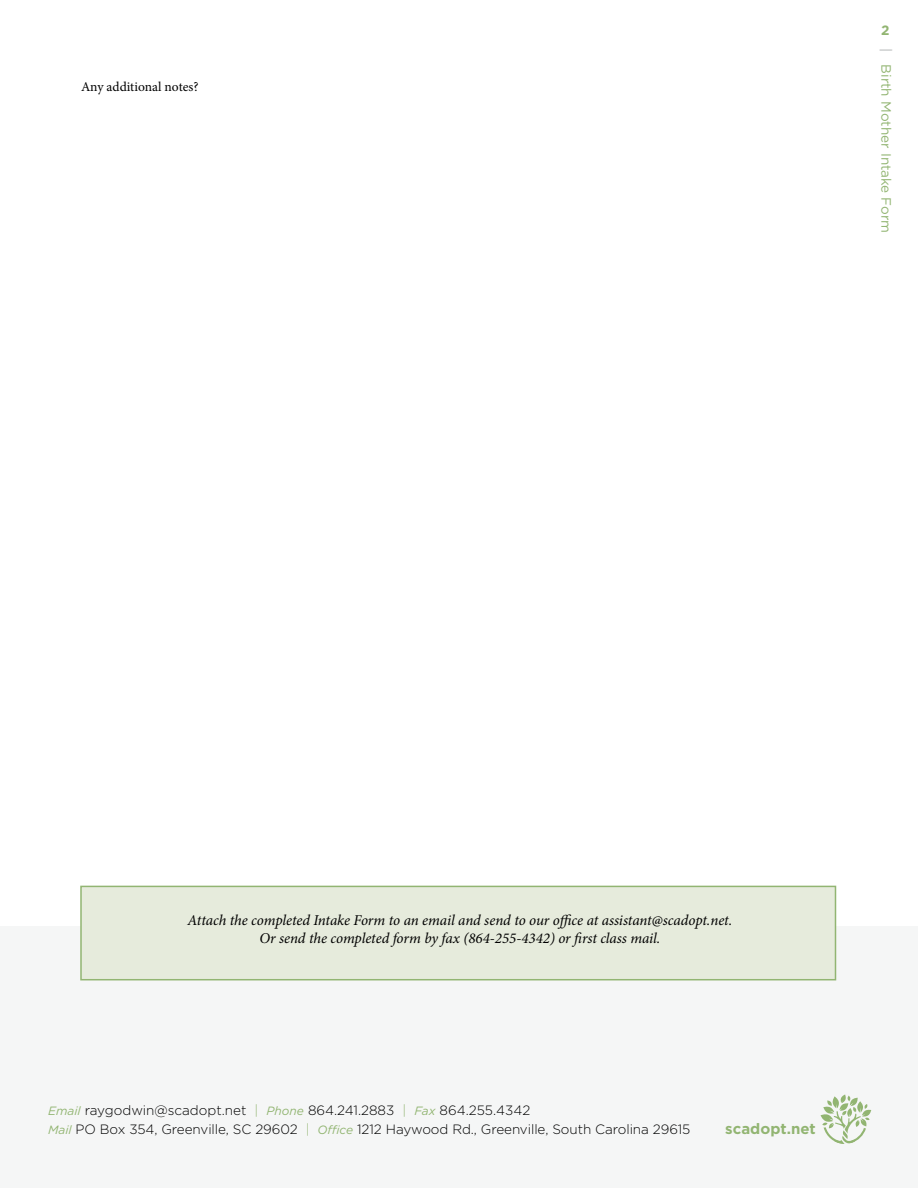
<style>
.page{position:relative;width:918px;height:1188px;background:#fff}
.page>*{position:absolute;margin:0;border:0;box-sizing:border-box;transform-origin:0 0}
.t1{font:italic 15px/18px "Minion Pro";letter-spacing:-.005em;color:#000;text-align:center}
.t2{font:700 15px "Gotham";color:#92b572}
.t3{font:300 13.5px/18.9px "Gotham";letter-spacing:-.005em;color:#000}
.t4{font:13.5px "Gotham";color:#92b572}
.t5{font:13.5px "Minion Pro";letter-spacing:-.005em;color:#000}
.t6{font:700 13.5px "Gotham";color:#92b572}
.s1{color:#afb2b3}
.s2{font-weight:400;font-style:italic;font-size:12px;color:#92b572}
.s3{color:#92b572}
</style>
<div class="page">
<div style="left:1px;top:927px;width:917px;height:261px;background:#f5f6f6"></div>
<div style="left:80px;top:886px;width:756px;height:94px;background:#e6ebdc;border:2px solid #92b572"></div>
<svg style="left:821px;top:1095px;width:50px;height:49px"></svg>
<p class="t5" style="left:81px;top:77px;width:119px">Any additional notes?</p>
<p class="t6" style="left:881px;top:21px;width:10px">2</p>
<p class="t4" style="left:895px;top:48px;width:187px;rotate:90deg"><span class="s1">|</span> Birth Mother Intake Form</p>
<p class="t1" style="left:188px;top:911px;width:546px">Attach the completed Intake Form to an email and send to our office at assistant@scadopt.net.<br>Or send the completed form by fax (864-255-4342) or first class mail.</p>
<p class="t3" style="left:48px;top:1101px;width:644px"><span class="s2">Email</span> raygodwin@scadopt.net <span class="s3">|</span> <span class="s2">Phone</span> 864.241.2883 <span class="s3">|</span> <span class="s2">Fax</span> 864.255.4342<br><span class="s2">Mail</span> PO Box 354, Greenville, SC 29602 <span class="s3">|</span> <span class="s2">Office</span> 1212 Haywood Rd., Greenville, South Carolina 29615</p>
<p class="t2" style="left:725px;top:1119px;width:92px">scadopt.net</p>
</div>
